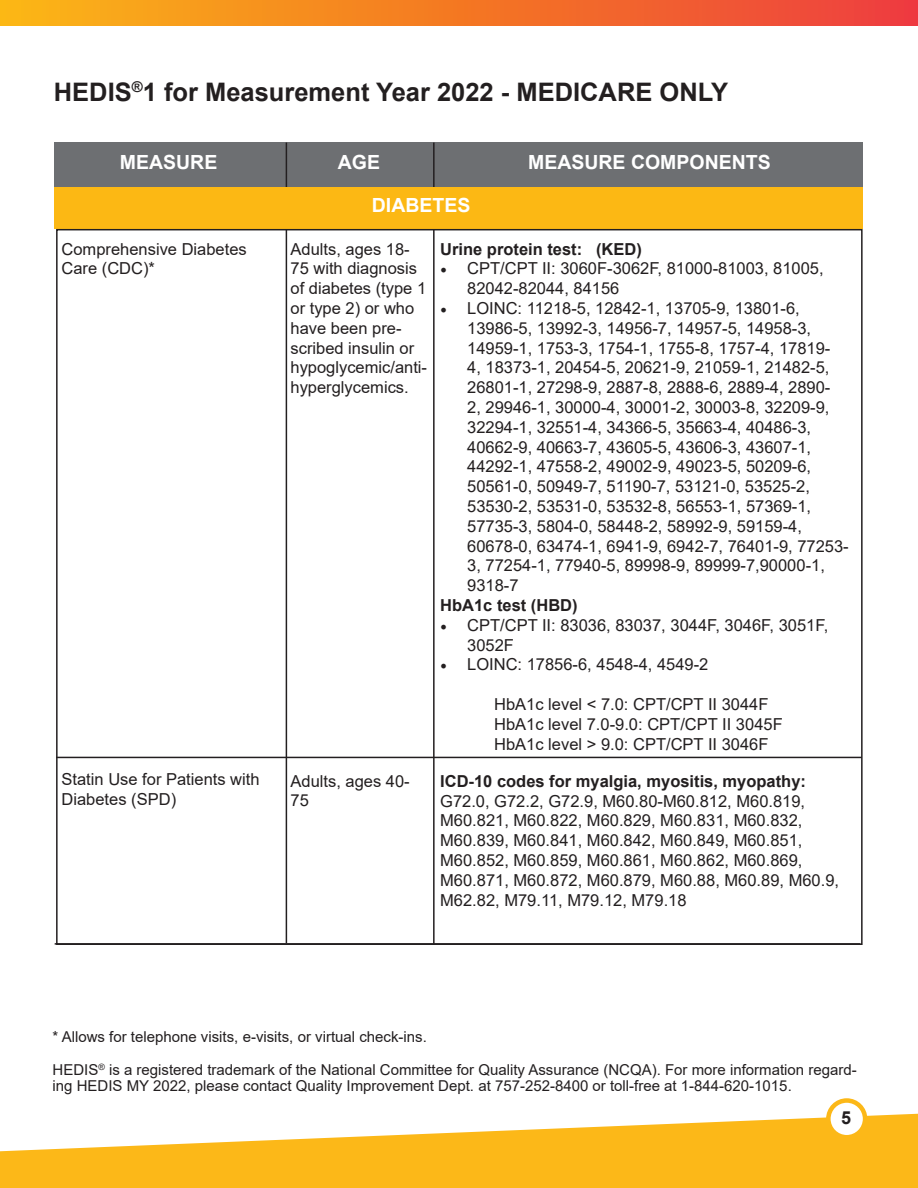
<style>
.page{position:relative;width:918px;height:1188px;background:#fff}
.page>*{position:absolute;margin:0;border:0;box-sizing:border-box;transform-origin:0 0}
.t1{font:700 25.5px "Arial";color:#231f20}
.t2{font:700 19.5px "Arial";color:#fff}
.t3{font:700 18px "Arial";color:#231f20}
.t4{font:16.5px/19.8px "Arial";color:#231f20}
.t5{font:700 16.5px "Arial";color:#231f20}
.t6{font:15px/16.5px "Arial";color:#231f20}
.s1{font-family:"Minion Pro";font-size:18px}
.s2{font-weight:700}
</style>
<div class="page">
<div style="left:54px;top:143px;width:809px;height:45px;background:#6d6f72"></div>
<hr style="left:286px;top:143px;width:1px;height:800px;background:#231f20">
<hr style="left:433px;top:143px;width:2px;height:801px;background:#231f20">
<div style="left:54px;top:188px;width:809px;height:41px;background:#fcb814"></div>
<hr style="left:56px;top:757px;width:806px;height:1px;background:#231f20">
<hr style="left:55px;top:943px;width:805px;height:2px;background:#231f20">
<svg style="left:0;top:1114px;width:918px;height:74px;fill:#fcb818"></svg>
<svg style="left:828px;top:1101px;width:37px;height:36px"></svg>
<div style="left:826px;top:1098px;width:41px;height:41px;border:4px solid #fcb818;border-radius:50%"></div>
<div style="left:0;top:0;width:918px;height:26px;background:linear-gradient(to right,#fbb612,#ed3c3c)"></div>
<p class="t1" style="left:54px;top:74px;width:676px">HEDIS<sup>®</sup>1 for Measurement Year 2022 - MEDICARE ONLY</p>
<p class="t2" style="left:120px;top:148px;width:99px">MEASURE</p>
<p class="t2" style="left:338px;top:148px;width:44px">AGE</p>
<p class="t2" style="left:528px;top:148px;width:244px">MEASURE COMPONENTS</p>
<p class="t2" style="left:372px;top:192px;width:100px">DIABETES</p>
<p class="t4" style="left:62px;top:239px;width:187px">Comprehensive Diabetes<br>Care (CDC)*</p>
<p class="t4" style="left:291px;top:239px;width:138px">Adults, ages 18-<br>75 with diagnosis of diabetes (type 1 or type 2) or who have been pre&shy;scribed insulin or hypoglycemic/anti&shy;hyperglycemics.</p>
<p class="t5" style="left:440px;top:237px;width:203px">Urine protein test: (KED)</p>
<p class="t4" style="left:467px;top:259px;width:358px;text-indent:-27px"><span class="s1">•</span> CPT/CPT II: 3060F-3062F, 81000-81003, 81005,<br>82042-82044, 84156</p>
<p class="t4" style="left:467px;top:298px;width:383px;text-indent:-27px"><span class="s1">•</span> LOINC: 11218-5, 12842-1, 13705-9, 13801-6, 13986-5, 13992-3, 14956-7, 14957-5, 14958-3, 14959-1, 1753-3, 1754-1, 1755-8, 1757-4, 17819-<br>4, 18373-1, 20454-5, 20621-9, 21059-1, 21482-5, 26801-1, 27298-9, 2887-8, 2888-6, 2889-4, 2890-<br>2, 29946-1, 30000-4, 30001-2, 30003-8, 32209-9, 32294-1, 32551-4, 34366-5, 35663-4, 40486-3, 40662-9, 40663-7, 43605-5, 43606-3, 43607-1, 44292-1, 47558-2, 49002-9, 49023-5, 50209-6, 50561-0, 50949-7, 51190-7, 53121-0, 53525-2, 53530-2, 53531-0, 53532-8, 56553-1, 57369-1, 57735-3, 5804-0, 58448-2, 58992-9, 59159-4, 60678-0, 63474-1, 6941-9, 6942-7, 76401-9, 77253- 3, 77254-1, 77940-5, 89998-9, 89999-7,90000-1, 9318-7</p>
<p class="t5" style="left:440px;top:594px;width:139px">HbA1c test (HBD)</p>
<p class="t4" style="left:467px;top:615px;width:363px;text-indent:-27px"><span class="s1">•</span> CPT/CPT II: 83036, 83037, 3044F, 3046F, 3051F,<br>3052F</p>
<p class="t4" style="left:440px;top:655px;width:270px"><span class="s1">•</span> LOINC: 17856-6, 4548-4, 4549-2</p>
<p class="t4" style="left:494px;top:694px;width:276px">HbA1c level &lt; 7.0: CPT/CPT II 3044F</p>
<p class="t4" style="left:494px;top:714px;width:290px">HbA1c level 7.0-9.0: CPT/CPT II 3045F</p>
<p class="t4" style="left:494px;top:734px;width:276px">HbA1c level &gt; 9.0: CPT/CPT II 3046F</p>
<p class="t4" style="left:62px;top:770px;width:200px">Statin Use for Patients with</p>
<p class="t4" style="left:62px;top:789px;width:116px">Diabetes (SPD)</p>
<p class="t4" style="left:291px;top:771px;width:121px">Adults, ages 40-<br>75</p>
<p class="t4" style="left:440px;top:771px;width:400px"><span class="s2">ICD-10 codes for myalgia, myositis, myopathy:<br></span>G72.0, G72.2, G72.9, M60.80-M60.812, M60.819, M60.821, M60.822, M60.829, M60.831, M60.832, M60.839, M60.841, M60.842, M60.849, M60.851, M60.852, M60.859, M60.861, M60.862, M60.869, M60.871, M60.872, M60.879, M60.88, M60.89, M60.9, M62.82, M79.11, M79.12, M79.18</p>
<p class="t6" style="left:53px;top:1028px;width:376px">* Allows for telephone visits, e-visits, or virtual check-ins.</p>
<p class="t6" style="left:53px;top:1061px;width:806px">HEDIS<sup>®</sup> is a registered trademark of the National Committee for Quality Assurance (NCQA). For more information regard&shy;ing HEDIS MY 2022, please contact Quality Improvement Dept. at 757-252-8400 or toll-free at 1-844-620-1015.</p>
<p class="t3" style="left:841px;top:1105px;width:12px">5</p>
</div>
